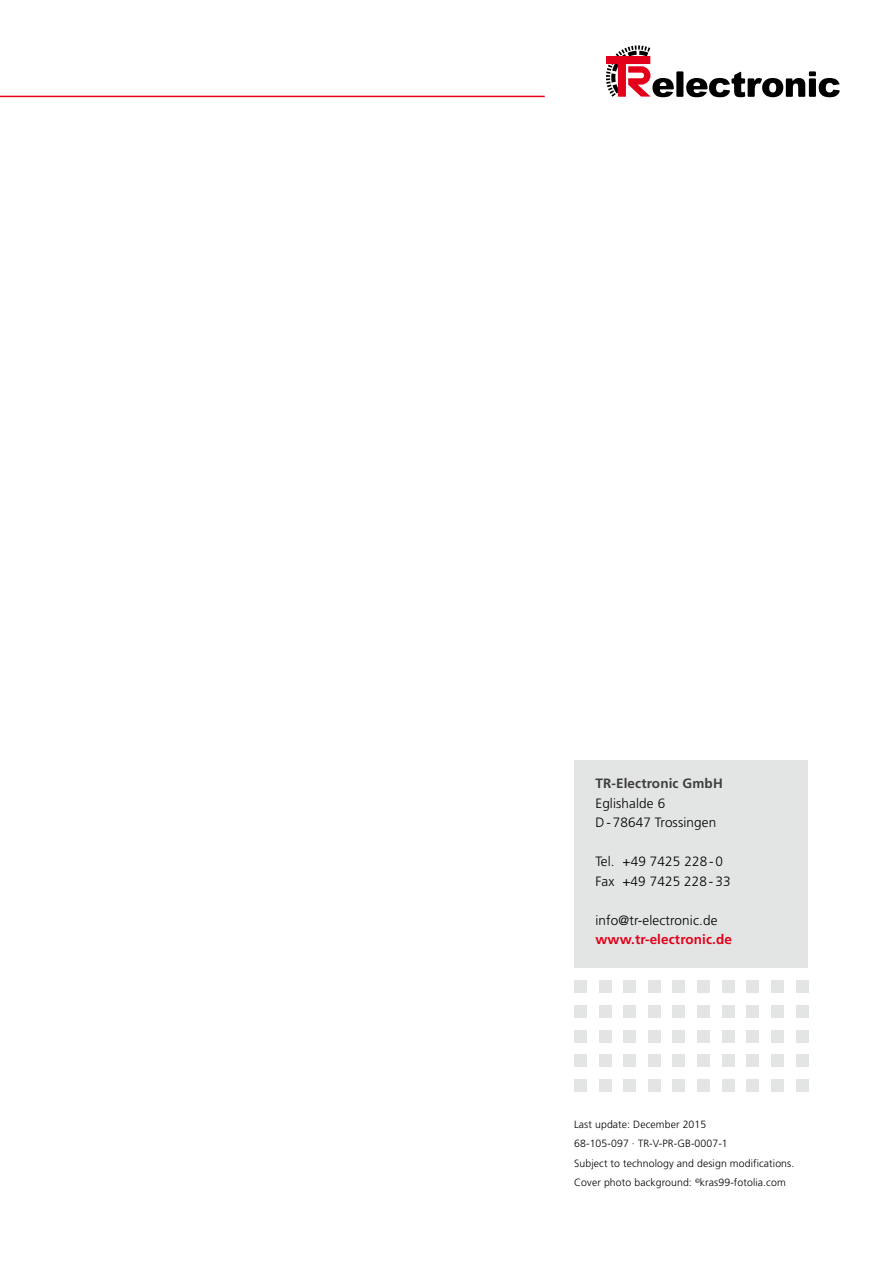
<style>
.page{position:relative;width:893px;height:1263px;background:#fff}
.page>*{position:absolute;margin:0;border:0;box-sizing:border-box;transform-origin:0 0}
.t1{font:300 13.5px/19.5px "Frutiger LT";letter-spacing:.01em;color:#000}
.t2{font:700 13.5px "Frutiger LT";letter-spacing:.01em;color:#e2001a}
.t3{font:700 13.5px "Frutiger LT";letter-spacing:.01em;color:#3e3d40}
.t4{font:300 10.5px/19.5px "Frutiger LT";letter-spacing:.01em;color:#000}
</style>
<div class="page">
<div style="left:676px;top:71px;width:7px;height:26px;background:#000"></div>
<svg style="left:686px;top:71px;width:154px;height:26px"></svg>
<svg style="left:606px;top:45px;width:68px;height:52px"></svg>
<hr style="left:0;top:96px;width:545px;height:1px;background:#e2001a">
<div style="left:574px;top:760px;width:234px;height:208px;background:#e3e4e4"></div>
<div style="left:574px;top:981px;width:12px;height:12px;background:#e3e4e4"></div>
<div style="left:574px;top:1005px;width:12px;height:13px;background:#e3e4e4"></div>
<div style="left:574px;top:1030px;width:12px;height:12px;background:#e3e4e4"></div>
<div style="left:574px;top:1055px;width:12px;height:12px;background:#e3e4e4"></div>
<div style="left:574px;top:1079px;width:12px;height:12px;background:#e3e4e4"></div>
<div style="left:623px;top:981px;width:13px;height:12px;background:#e3e4e4"></div>
<div style="left:623px;top:1005px;width:13px;height:13px;background:#e3e4e4"></div>
<div style="left:623px;top:1030px;width:13px;height:12px;background:#e3e4e4"></div>
<div style="left:623px;top:1055px;width:13px;height:12px;background:#e3e4e4"></div>
<div style="left:623px;top:1079px;width:13px;height:12px;background:#e3e4e4"></div>
<div style="left:673px;top:981px;width:12px;height:12px;background:#e3e4e4"></div>
<div style="left:722px;top:981px;width:12px;height:12px;background:#e3e4e4"></div>
<div style="left:697px;top:981px;width:13px;height:12px;background:#e3e4e4"></div>
<div style="left:747px;top:981px;width:12px;height:12px;background:#e3e4e4"></div>
<div style="left:771px;top:981px;width:13px;height:12px;background:#e3e4e4"></div>
<div style="left:673px;top:1005px;width:12px;height:13px;background:#e3e4e4"></div>
<div style="left:722px;top:1005px;width:12px;height:13px;background:#e3e4e4"></div>
<div style="left:697px;top:1005px;width:13px;height:13px;background:#e3e4e4"></div>
<div style="left:747px;top:1005px;width:12px;height:13px;background:#e3e4e4"></div>
<div style="left:771px;top:1005px;width:13px;height:13px;background:#e3e4e4"></div>
<div style="left:673px;top:1030px;width:12px;height:12px;background:#e3e4e4"></div>
<div style="left:673px;top:1055px;width:12px;height:12px;background:#e3e4e4"></div>
<div style="left:722px;top:1030px;width:12px;height:12px;background:#e3e4e4"></div>
<div style="left:722px;top:1055px;width:12px;height:12px;background:#e3e4e4"></div>
<div style="left:697px;top:1030px;width:13px;height:12px;background:#e3e4e4"></div>
<div style="left:697px;top:1055px;width:13px;height:12px;background:#e3e4e4"></div>
<div style="left:747px;top:1030px;width:12px;height:12px;background:#e3e4e4"></div>
<div style="left:771px;top:1030px;width:13px;height:12px;background:#e3e4e4"></div>
<div style="left:747px;top:1055px;width:12px;height:12px;background:#e3e4e4"></div>
<div style="left:771px;top:1055px;width:13px;height:12px;background:#e3e4e4"></div>
<div style="left:673px;top:1079px;width:12px;height:12px;background:#e3e4e4"></div>
<div style="left:722px;top:1079px;width:12px;height:12px;background:#e3e4e4"></div>
<div style="left:697px;top:1079px;width:13px;height:12px;background:#e3e4e4"></div>
<div style="left:747px;top:1079px;width:12px;height:12px;background:#e3e4e4"></div>
<div style="left:771px;top:1079px;width:13px;height:12px;background:#e3e4e4"></div>
<div style="left:599px;top:981px;width:12px;height:12px;background:#e3e4e4"></div>
<div style="left:599px;top:1005px;width:12px;height:13px;background:#e3e4e4"></div>
<div style="left:599px;top:1030px;width:12px;height:12px;background:#e3e4e4"></div>
<div style="left:599px;top:1055px;width:12px;height:12px;background:#e3e4e4"></div>
<div style="left:599px;top:1079px;width:12px;height:12px;background:#e3e4e4"></div>
<div style="left:648px;top:981px;width:12px;height:12px;background:#e3e4e4"></div>
<div style="left:648px;top:1005px;width:12px;height:13px;background:#e3e4e4"></div>
<div style="left:648px;top:1030px;width:12px;height:12px;background:#e3e4e4"></div>
<div style="left:648px;top:1055px;width:12px;height:12px;background:#e3e4e4"></div>
<div style="left:648px;top:1079px;width:12px;height:12px;background:#e3e4e4"></div>
<div style="left:796px;top:981px;width:12px;height:12px;background:#e3e4e4"></div>
<div style="left:796px;top:1005px;width:12px;height:13px;background:#e3e4e4"></div>
<div style="left:796px;top:1030px;width:12px;height:12px;background:#e3e4e4"></div>
<div style="left:796px;top:1055px;width:12px;height:12px;background:#e3e4e4"></div>
<div style="left:796px;top:1079px;width:12px;height:12px;background:#e3e4e4"></div>
<p class="t3" style="left:595px;top:776px;width:129px">TR-Electronic GmbH</p>
<p class="t1" style="left:595px;top:794px;width:122px">Eglishalde 6<br>D- 78647 Trossingen</p>
<p class="t1" style="left:595px;top:852px;width:137px">Tel. +49 7425 228 - 0<br>Fax +49 7425 228 - 33</p>
<p class="t1" style="left:595px;top:911px;width:123px">info@tr-electronic.de</p>
<p class="t2" style="left:595px;top:932px;width:138px">www.tr-electronic.de</p>
<p class="t4" style="left:574px;top:1115px;width:222px">Last update: December 2015<br>68-105-097 · TR-V-PR-GB-0007-1<br>Subject to technology and design modifications.<br>Cover photo background: <sup>©</sup>kras99-fotolia.com</p>
</div>
